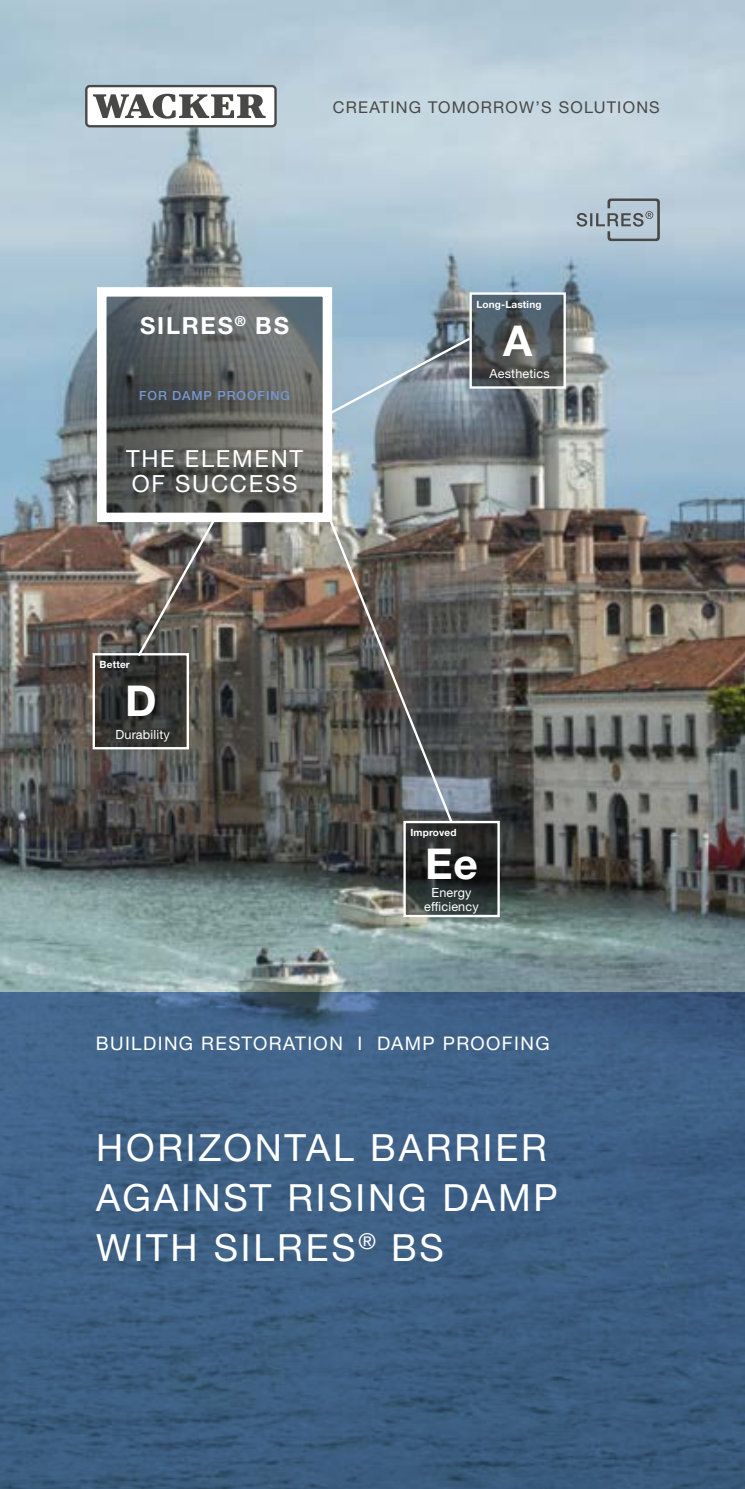
<style>
.page{position:relative;width:745px;height:1489px;background:#fff}
.page>*{position:absolute;margin:0;border:0;box-sizing:border-box;transform-origin:0 0}
.t1{font:700 42.5px "Helvetica Neue LT Pro";color:#fff}
.t2{font:37.5px/50px "Neue Helveticafor WACKER 55";letter-spacing:.075em;color:#fff}
.t3{font:23.5px/25.2px "Neue Helveticafor WACKER 55";letter-spacing:.075em;color:#fff}
.t4{font:700 23.5px "Helvetica Neue LT Pro";letter-spacing:.075em;color:#fff}
.t5{font:18.75px "Neue Helveticafor WACKER 55";letter-spacing:.075em;color:#fff}
.t6{font:16.25px "Neue Helveticafor WACKER 55";letter-spacing:.075em;color:#484847}
.t7{font:12.5px/14.2px "Neue Helveticafor WACKER 55";letter-spacing:.015em;color:#fff;text-align:center}
.t8{font:12.5px "Neue Helveticafor WACKER 65";letter-spacing:.075em;color:#7797cf}
.t9{font:700 10px "Helvetica Neue LT Pro";letter-spacing:.015em;color:#fff}
</style>
<div class="page">
<img style="left:0;top:0;width:744px;height:992px">
<svg style="left:0;top:992px;width:744px;height:496px;fill:#3d5f84"></svg>
<svg style="left:576px;top:198px;width:83px;height:43px"></svg>
<svg style="left:85px;top:85px;width:191px;height:42px"></svg>
<div style="left:87px;top:87px;width:187px;height:38px;background:#fff;border-radius:2px"></div>
<svg style="left:93px;top:94px;width:172px;height:25px"></svg>
<svg style="left:472px;top:295px;width:90px;height:90px"></svg>
<svg style="left:406px;top:823px;width:90px;height:91px"></svg>
<svg style="left:95px;top:656px;width:91px;height:90px"></svg>
<svg style="left:135px;top:522px;width:83px;height:136px"></svg>
<svg style="left:326px;top:515px;width:128px;height:310px"></svg>
<svg style="left:332px;top:335px;width:141px;height:82px"></svg>
<div style="left:403px;top:820px;width:96px;height:97px;border:2px solid #fff"></div>
<div style="left:469px;top:292px;width:96px;height:96px;border:2px solid #fff"></div>
<div style="left:92px;top:653px;width:97px;height:96px;border:2px solid #fff"></div>
<svg style="left:107px;top:297px;width:215px;height:215px"></svg>
<div style="left:97px;top:287px;width:235px;height:235px;border:9px solid #fff"></div>
<p class="t6" style="left:333px;top:97px;width:328px">CREATING TOMORROW’S SOLUTIONS</p>
<p class="t4" style="left:140px;top:311px;width:150px">SILRES<sup>®</sup> BS</p>
<p class="t8" style="left:139px;top:388px;width:152px">FOR DAMP PROOFING</p>
<p class="t3" style="left:126px;top:445px;width:178px">THE ELEMENT<br>OF SUCCESS</p>
<p class="t9" style="left:99px;top:658px;width:32px">Better</p>
<p class="t1" style="left:125px;top:674px;width:33px">D</p>
<p class="t7" style="left:115px;top:727px;width:56px">Durability</p>
<p class="t9" style="left:476px;top:298px;width:66px">Long-Lasting</p>
<p class="t1" style="left:502px;top:314px;width:31px">A</p>
<p class="t7" style="left:489px;top:366px;width:62px">Aesthetics</p>
<p class="t9" style="left:410px;top:826px;width:48px">Improved</p>
<p class="t1" style="left:425px;top:837px;width:54px">Ee</p>
<p class="t7" style="left:424px;top:885px;width:56px">Energy efficiency</p>
<p class="t5" style="left:96px;top:1031px;width:455px">BUILDING RESTORATION I DAMP PROOFING</p>
<p class="t2" style="left:96px;top:1122px;width:463px">HORIZONTAL BARRIER<br>AGAINST RISING DAMP<br>WITH SILRES<sup>®</sup> BS</p>
</div>
